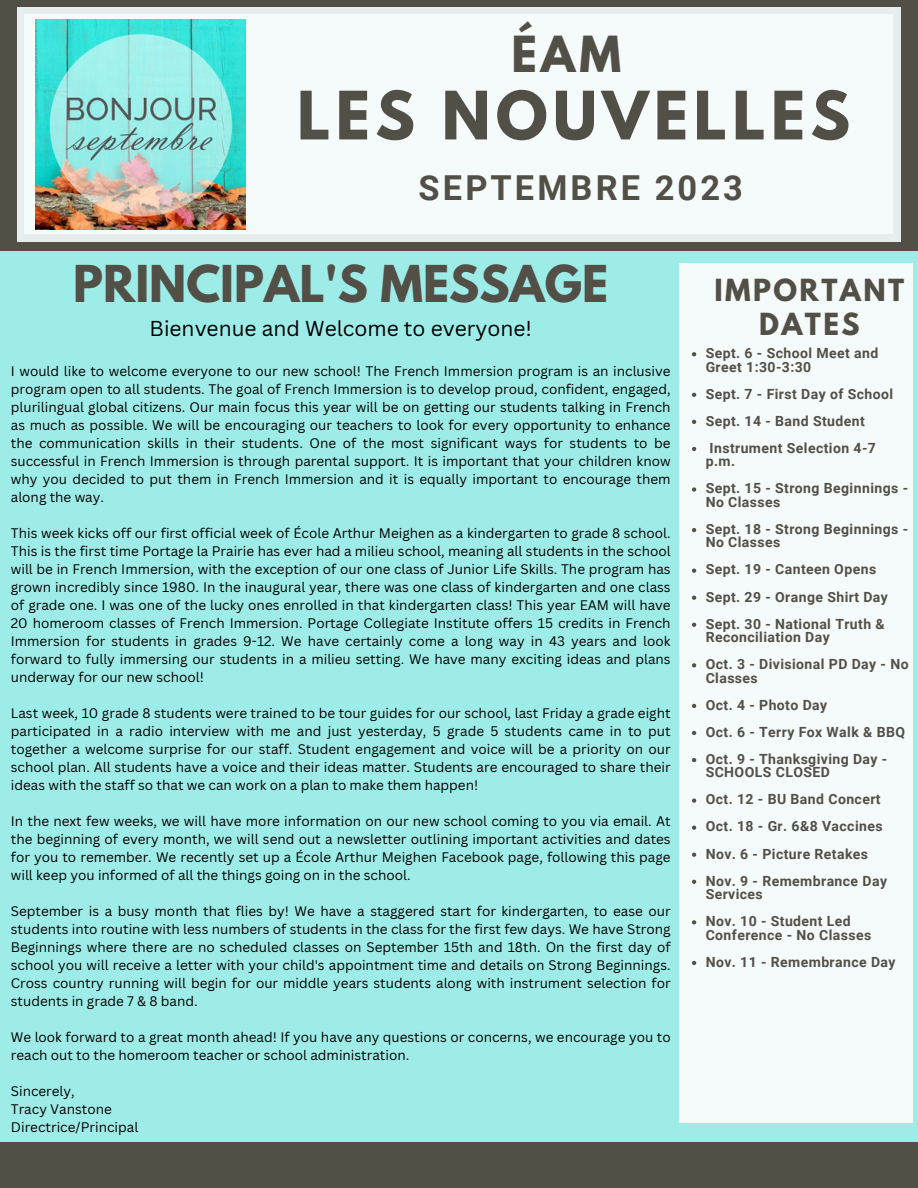
<style>
.page{position:relative;width:918px;height:1188px;background:#9eece8}
.page>*{position:absolute;margin:0;border:0;box-sizing:border-box;transform-origin:0 0}
.t1{font:700 59.1px "League Spartan";letter-spacing:.09em;color:#524f47}
.t2{font:700 45px "League Spartan";color:#524f47}
.t3{font:700 44.1px "League Spartan";color:#524f47}
.t4{font:700 34.35px "Roboto";letter-spacing:.09em;color:#524f47}
.t5{font:700 27px "League Spartan";letter-spacing:.09em;color:#524f47}
.t6{font:21px "Canva Sans";color:#000}
.t7{font:700 14.1px/13.5px "Roboto";letter-spacing:.03em;color:#524f47}
.t8{font:13.5px/18px "Canva Sans";color:#000;text-align:justify}
</style>
<div class="page">
<div style="left:679px;top:263px;width:234px;height:859px;background:#f5fafa"></div>
<div style="left:0;top:0;width:918px;height:250px;background:#524f47"></div>
<div style="left:17px;top:7px;width:884px;height:234px;background:#e6edef"></div>
<div style="left:25px;top:15px;width:868px;height:218px;background:#f5fafa"></div>
<div style="left:0;top:1142px;width:918px;height:46px;background:#524f47"></div>
<img style="left:35px;top:19px;width:211px;height:210px">
<svg style="left:692px;top:352px;width:4px;height:4px"></svg>
<svg style="left:692px;top:393px;width:4px;height:4px"></svg>
<svg style="left:692px;top:420px;width:4px;height:4px"></svg>
<svg style="left:692px;top:447px;width:4px;height:4px"></svg>
<svg style="left:692px;top:487px;width:4px;height:5px"></svg>
<svg style="left:692px;top:528px;width:4px;height:4px"></svg>
<svg style="left:692px;top:569px;width:4px;height:4px"></svg>
<svg style="left:692px;top:596px;width:4px;height:4px"></svg>
<svg style="left:692px;top:623px;width:4px;height:4px"></svg>
<svg style="left:692px;top:663px;width:4px;height:4px"></svg>
<svg style="left:692px;top:704px;width:4px;height:4px"></svg>
<svg style="left:692px;top:731px;width:4px;height:4px"></svg>
<svg style="left:692px;top:758px;width:4px;height:4px"></svg>
<svg style="left:692px;top:799px;width:4px;height:4px"></svg>
<svg style="left:692px;top:826px;width:4px;height:4px"></svg>
<svg style="left:692px;top:853px;width:4px;height:4px"></svg>
<svg style="left:692px;top:880px;width:4px;height:4px"></svg>
<svg style="left:692px;top:920px;width:4px;height:4px"></svg>
<svg style="left:692px;top:961px;width:4px;height:4px"></svg>
<p class="t3" style="left:511px;top:32px;width:111px">ÉAM</p>
<p class="t1" style="left:297px;top:86px;width:555px">LES NOUVELLES</p>
<p class="t4" style="left:419px;top:168px;width:326px">SEPTEMBRE 2023</p>
<p class="t2" style="left:73px;top:262px;width:537px">PRINCIPAL'S MESSAGE</p>
<p class="t6" style="left:150px;top:314px;width:384px">Bienvenue and Welcome to everyone!</p>
<p class="t8" style="left:11px;top:361px;width:661px">I would like to welcome everyone to our new school! The French Immersion program is an inclusive program open to all students. The goal of French Immersion is to develop proud, confident, engaged, plurilingual global citizens. Our main focus this year will be on getting our students talking in French as much as possible. We will be encouraging our teachers to look for every opportunity to enhance the communication skills in their students. One of the most significant ways for students to be successful in French Immersion is through parental support. It is important that your children know why you decided to put them in French Immersion and it is equally important to encourage them along the way.</p>
<p class="t8" style="left:11px;top:523px;width:661px">This week kicks off our first official week of École Arthur Meighen as a kindergarten to grade 8 school.<br>This is the first time Portage la Prairie has ever had a milieu school, meaning all students in the school will be in French Immersion, with the exception of our one class of Junior Life Skills. The program has grown incredibly since 1980. In the inaugural year, there was one class of kindergarten and one class of grade one. I was one of the lucky ones enrolled in that kindergarten class! This year EAM will have 20 homeroom classes of French Immersion. Portage Collegiate Institute offers 15 credits in French Immersion for students in grades 9-12. We have certainly come a long way in 43 years and look forward to fully immersing our students in a milieu setting. We have many exciting ideas and plans underway for our new school!</p>
<p class="t8" style="left:11px;top:703px;width:661px">Last week, 10 grade 8 students were trained to be tour guides for our school, last Friday a grade eight participated in a radio interview with me and just yesterday, 5 grade 5 students came in to put together a welcome surprise for our staff. Student engagement and voice will be a priority on our school plan. All students have a voice and their ideas matter. Students are encouraged to share their ideas with the staff so that we can work on a plan to make them happen!</p>
<p class="t8" style="left:11px;top:811px;width:661px">In the next few weeks, we will have more information on our new school coming to you via email. At the beginning of every month, we will send out a newsletter outlining important activities and dates for you to remember. We recently set up a École Arthur Meighen Facebook page, following this page will keep you informed of all the things going on in the school.</p>
<p class="t8" style="left:11px;top:901px;width:661px">September is a busy month that flies by! We have a staggered start for kindergarten, to ease our students into routine with less numbers of students in the class for the first few days. We have Strong Beginnings where there are no scheduled classes on September 15th and 18th. On the first day of school you will receive a letter with your child's appointment time and details on Strong Beginnings.<br>Cross country running will begin for our middle years students along with instrument selection for students in grade 7 &amp; 8 band.</p>
<p class="t8" style="left:11px;top:1027px;width:661px">We look forward to a great month ahead! If you have any questions or concerns, we encourage you to reach out to the homeroom teacher or school administration.</p>
<p class="t8" style="left:11px;top:1081px;width:66px">Sincerely,</p>
<p class="t8" style="left:11px;top:1099px;width:103px">Tracy Vanstone</p>
<p class="t8" style="left:11px;top:1117px;width:129px">Directrice/Principal</p>
<p class="t5" style="left:714px;top:277px;width:191px">IMPORTANT</p>
<p class="t5" style="left:759px;top:311px;width:102px">DATES</p>
<p class="t7" style="left:706px;top:346px;width:174px">Sept. 6 - School Meet and<br>Greet 1:30-3:30</p>
<p class="t7" style="left:706px;top:387px;width:189px">Sept. 7 - First Day of School</p>
<p class="t7" style="left:706px;top:414px;width:161px">Sept. 14 - Band Student</p>
<p class="t7" style="left:706px;top:441px;width:172px">Instrument Selection 4-7 p.m.</p>
<p class="t7" style="left:706px;top:482px;width:204px">Sept. 15 - Strong Beginnings -<br>No Classes</p>
<p class="t7" style="left:706px;top:522px;width:204px">Sept. 18 - Strong Beginnings -<br>No Classes</p>
<p class="t7" style="left:706px;top:563px;width:172px">Sept. 19 - Canteen Opens</p>
<p class="t7" style="left:706px;top:590px;width:184px">Sept. 29 - Orange Shirt Day</p>
<p class="t7" style="left:706px;top:617px;width:181px">Sept. 30 - National Truth &amp;<br>Reconciliation Day</p>
<p class="t7" style="left:706px;top:658px;width:204px">Oct. 3 - Divisional PD Day - No<br>Classes</p>
<p class="t7" style="left:706px;top:698px;width:123px">Oct. 4 - Photo Day</p>
<p class="t7" style="left:706px;top:725px;width:201px">Oct. 6 - Terry Fox Walk &amp; BBQ</p>
<p class="t7" style="left:706px;top:752px;width:183px">Oct. 9 - Thanksgiving Day -<br>SCHOOLS CLOSED</p>
<p class="t7" style="left:706px;top:793px;width:176px">Oct. 12 - BU Band Concert</p>
<p class="t7" style="left:706px;top:820px;width:178px">Oct. 18 - Gr. 6&amp;8 Vaccines</p>
<p class="t7" style="left:706px;top:847px;width:164px">Nov. 6 - Picture Retakes</p>
<p class="t7" style="left:706px;top:874px;width:183px">Nov. 9 - Remembrance Day<br>Services</p>
<p class="t7" style="left:706px;top:915px;width:167px">Nov. 10 - Student Led<br>Conference - No Classes</p>
<p class="t7" style="left:706px;top:955px;width:191px">Nov. 11 - Remembrance Day</p>
</div>
